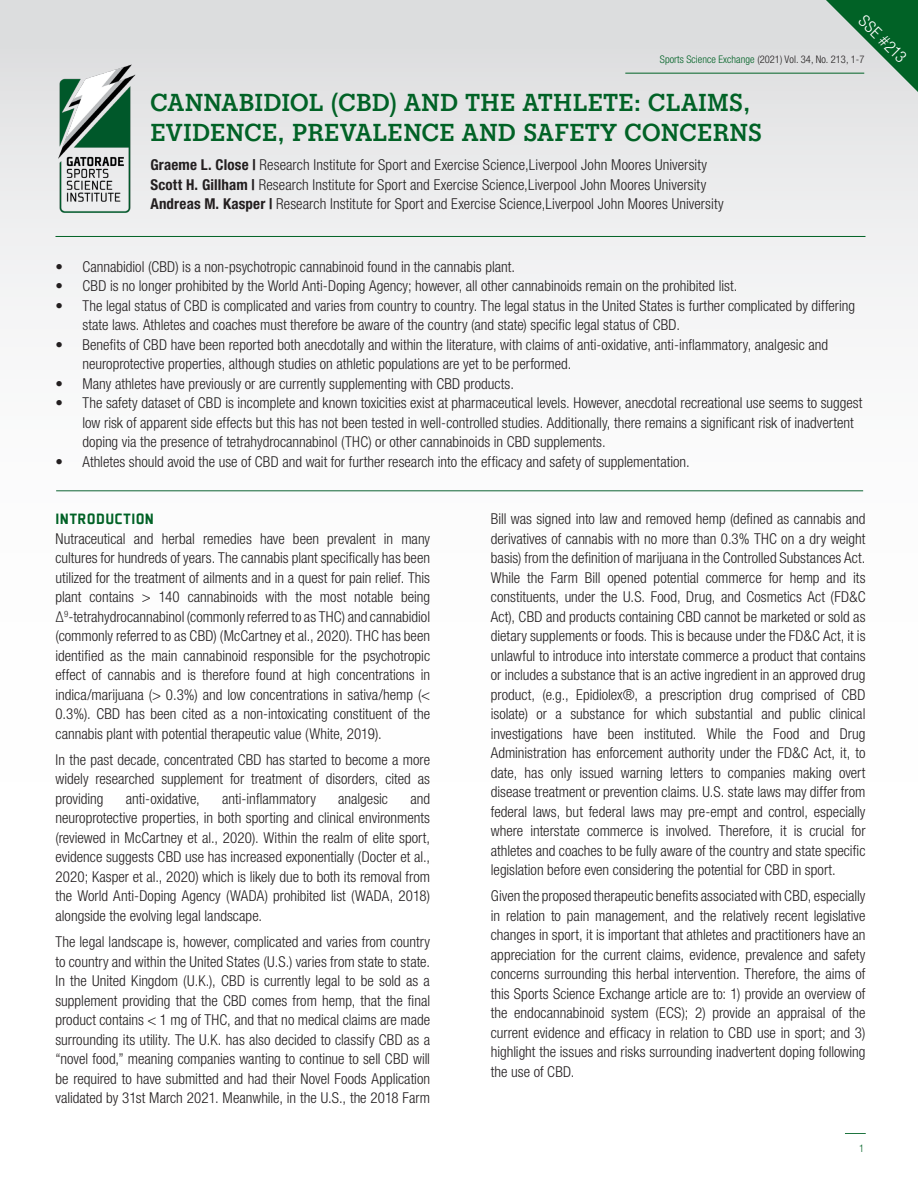
<style>
.page{position:relative;width:918px;height:1188px;background:#fff}
.page>*{position:absolute;margin:0;border:0;box-sizing:border-box;transform-origin:0 0}
.t1{font:700 25.5px/30px "Gatorade";letter-spacing:.015em;color:#016226}
.REFERENCES{font:900 16.5px "Plexes Pro";letter-spacing:.02em;color:#016226}
.t2{font:300 condensed 16.5px "Helvetica Neue LT Std";color:#fff}
.REFERENCES-2{font:300 condensed 15px/19.5px "Helvetica Neue LT Std";color:#231f20;text-align:justify}
.AUTHOR{font:300 condensed 15px "Helvetica Neue LT Std";letter-spacing:.005em;color:#231f20}
.t3{font:10.5px "Helvetica Neue LT 47 Lt Cn";letter-spacing:.005em;color:#231f20}
.t4{font:300 condensed 10.5px "Helvetica Neue LT Std";color:#016226}
.s1{color:#016226}
.s2{font-weight:700}
</style>
<div class="page">
<div style="left:0;top:0;width:918px;height:1188px;background:linear-gradient(to bottom,#e8e9ea,#fff)"></div>
<svg style="left:826px;top:0;width:92px;height:92px;background:#70a083"></svg>
<img style="left:52px;top:61px;width:86px;height:156px">
<hr style="left:56px;top:236px;width:810px;height:1px;background:#016226">
<hr style="left:56px;top:490px;width:807px;height:1px;background:#0c6333">
<hr style="left:625px;top:73px;width:239px;height:1px;background:#016226">
<svg style="left:845px;top:1133px;width:21px;height:1px"></svg>
<p class="t2" style="left:868px;top:11px;width:61px;rotate:45deg">SSE #213</p>
<p class="t3" style="left:660px;top:53px;width:206px"><span class="s1">Sports Science Exchange</span> (2021) Vol. 34, No. 213, 1-7</p>
<p class="t1" style="left:150px;top:88px;width:613px">CANNABIDIOL (CBD) AND THE ATHLETE: CLAIMS,<br>EVIDENCE, PREVALENCE AND SAFETY CONCERNS</p>
<p class="AUTHOR" style="left:150px;top:156px;width:558px"><span class="s2">Graeme L. Close |</span> Research Institute for Sport and Exercise Science,Liverpool John Moores University</p>
<p class="AUTHOR" style="left:150px;top:176px;width:557px"><span class="s2">Scott H. Gillham |</span> Research Institute for Sport and Exercise Science,Liverpool John Moores University</p>
<p class="AUTHOR" style="left:150px;top:195px;width:575px"><span class="s2">Andreas M. Kasper |</span> Research Institute for Sport and Exercise Science,Liverpool John Moores University</p>
<p class="REFERENCES-2" style="left:56px;top:256px;width:461px">• Cannabidiol (CBD) is a non-psychotropic cannabinoid found in the cannabis plant.</p>
<p class="REFERENCES-2" style="left:56px;top:276px;width:683px">• CBD is no longer prohibited by the World Anti-Doping Agency; however, all other cannabinoids remain on the prohibited list.</p>
<p class="REFERENCES-2" style="left:82px;top:295px;width:774px;text-indent:-27px">• The legal status of CBD is complicated and varies from country to country. The legal status in the United States is further complicated by differing state laws. Athletes and coaches must therefore be aware of the country (and state) specific legal status of CBD.</p>
<p class="REFERENCES-2" style="left:82px;top:334px;width:747px;text-indent:-27px">• Benefits of CBD have been reported both anecdotally and within the literature, with claims of anti-oxidative, anti-inflammatory, analgesic and neuroprotective properties, although studies on athletic populations are yet to be performed.</p>
<p class="REFERENCES-2" style="left:56px;top:373px;width:460px">• Many athletes have previously or are currently supplementing with CBD products.</p>
<p class="REFERENCES-2" style="left:82px;top:393px;width:781px;text-align:left;text-indent:-27px">• The safety dataset of CBD is incomplete and known toxicities exist at pharmaceutical levels. However, anecdotal recreational use seems to suggest low risk of apparent side effects but this has not been tested in well-controlled studies. Additionally, there remains a significant risk of inadvertent doping via the presence of tetrahydrocannabinol (THC) or other cannabinoids in CBD supplements.</p>
<p class="REFERENCES-2" style="left:56px;top:451px;width:636px">• Athletes should avoid the use of CBD and wait for further research into the efficacy and safety of supplementation.</p>
<p class="REFERENCES" style="left:56px;top:510px;width:100px">INTRODUCTION</p>
<p class="REFERENCES-2" style="left:56px;top:529px;width:376px">Nutraceutical and herbal remedies have been prevalent in many cultures for hundreds of years. The cannabis plant specifically has been utilized for the treatment of ailments and in a quest for pain relief. This plant contains &gt; 140 cannabinoids with the most notable being ∆<sup>9</sup>-tetrahydrocannabinol (commonly referred to as THC) and cannabidiol (commonly referred to as CBD) (McCartney et al., 2020). THC has been identified as the main cannabinoid responsible for the psychotropic effect of cannabis and is therefore found at high concentrations in indica/marijuana (&gt; 0.3%) and low concentrations in sativa/hemp (&lt; 0.3%). CBD has been cited as a non-intoxicating constituent of the cannabis plant with potential therapeutic value (White, 2019).</p>
<p class="REFERENCES-2" style="left:56px;top:750px;width:376px">In the past decade, concentrated CBD has started to become a more widely researched supplement for treatment of disorders, cited as providing</p>
<p class="REFERENCES-2" style="left:126px;top:789px;width:75px">anti-oxidative,</p>
<p class="REFERENCES-2" style="left:222px;top:789px;width:95px">anti-inflammatory</p>
<p class="REFERENCES-2" style="left:338px;top:789px;width:51px">analgesic</p>
<p class="REFERENCES-2" style="left:56px;top:789px;width:376px;text-indent:355px">and neuroprotective properties, in both sporting and clinical environments (reviewed in McCartney et al., 2020). Within the realm of elite sport, evidence suggests CBD use has increased exponentially (Docter et al., 2020; Kasper et al., 2020) which is likely due to both its removal from the World Anti-Doping Agency (WADA) prohibited list (WADA, 2018) alongside the evolving legal landscape.</p>
<p class="REFERENCES-2" style="left:56px;top:932px;width:376px">The legal landscape is, however, complicated and varies from country to country and within the United States (U.S.) varies from state to state.<br>In the United Kingdom (U.K.), CBD is currently legal to be sold as a supplement providing that the CBD comes from hemp, that the final product contains &lt; 1 mg of THC, and that no medical claims are made surrounding its utility. The U.K. has also decided to classify CBD as a “novel food,” meaning companies wanting to continue to sell CBD will be required to have submitted and had their Novel Foods Application validated by 31st March 2021. Meanwhile, in the U.S., the 2018 Farm</p>
<p class="REFERENCES-2" style="left:491px;top:509px;width:376px">Bill was signed into law and removed hemp (defined as cannabis and derivatives of cannabis with no more than 0.3% THC on a dry weight basis) from the definition of marijuana in the Controlled Substances Act.<br>While the Farm Bill opened potential commerce for hemp and its constituents, under the U.S. Food, Drug, and Cosmetics Act (FD&amp;C Act), CBD and products containing CBD cannot be marketed or sold as dietary supplements or foods. This is because under the FD&amp;C Act, it is unlawful to introduce into interstate commerce a product that contains or includes a substance that is an active ingredient in an approved drug product, (e.g., Epidiolex®, a prescription drug comprised of CBD isolate) or a substance for which substantial and public clinical investigations have been instituted. While the Food and Drug Administration has enforcement authority under the FD&amp;C Act, it, to date, has only issued warning letters to companies making overt disease treatment or prevention claims. U.S. state laws may differ from federal laws, but federal laws may pre-empt and control, especially where interstate commerce is involved. Therefore, it is crucial for athletes and coaches to be fully aware of the country and state specific legislation before even considering the potential for CBD in sport.</p>
<p class="REFERENCES-2" style="left:491px;top:886px;width:376px">Given the proposed therapeutic benefits associated with CBD, especially in relation to pain management, and the relatively recent legislative changes in sport, it is important that athletes and practitioners have an appreciation for the current claims, evidence, prevalence and safety concerns surrounding this herbal intervention. Therefore, the aims of this Sports Science Exchange article are to: 1) provide an overview of the endocannabinoid system (ECS); 2) provide an appraisal of the current evidence and efficacy in relation to CBD use in sport; and 3) highlight the issues and risks surrounding inadvertent doping following the use of CBD.</p>
<p class="t4" style="left:859px;top:1142px;width:7px">1</p>
</div>
